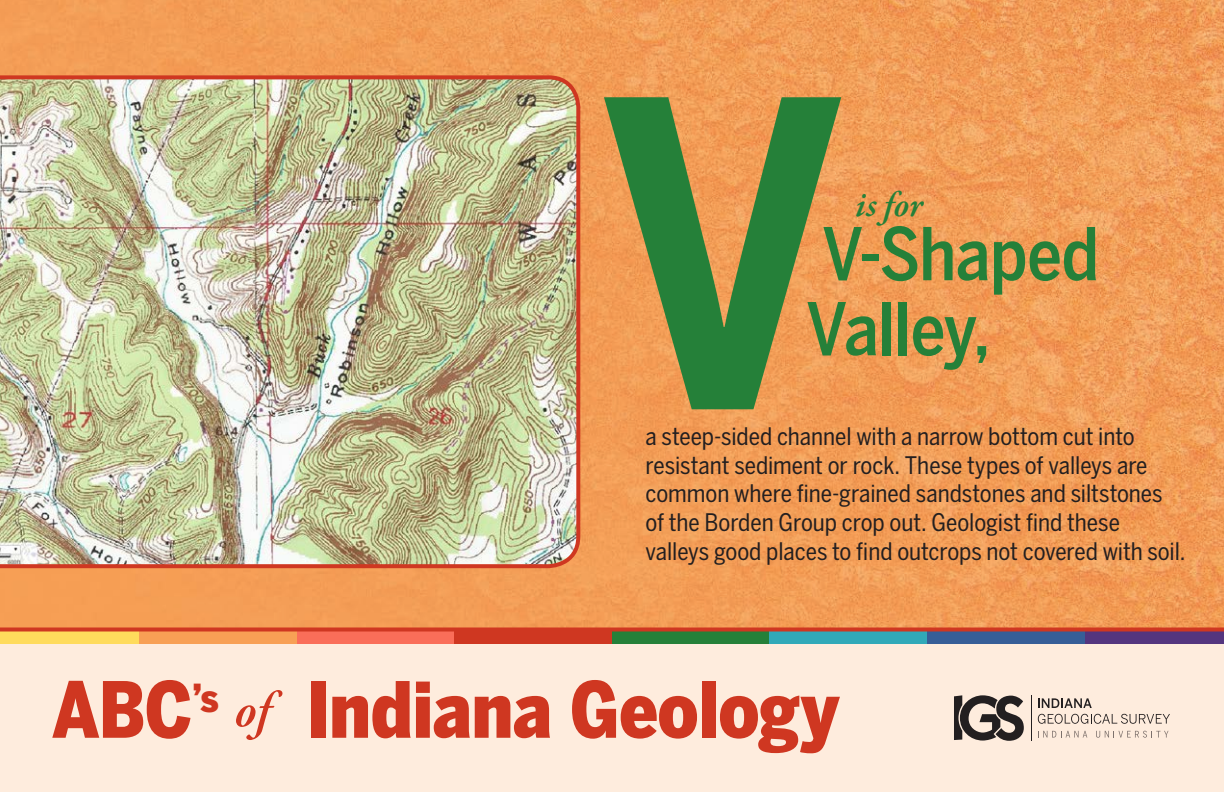
<style>
.page{position:relative;width:1224px;height:792px;background:#fff}
.page>*{position:absolute;margin:0;border:0;box-sizing:border-box;transform-origin:0 0}
.Blue_Big_letter{font:700 420px "Benton Sans Cond";color:#258039}
.ABC_s_of_Indiana_Geo{font:900 76.6px "Benton Sans Cond";letter-spacing:-.01em;color:#cf3721}
.Blue_word{font:500 72px/75px "Benton Sans Cond";letter-spacing:-.01em;color:#258039}
.ABC_s_of_Indiana_Geo-2{font:italic 600 51.2px "Garamond Premr Pro";color:#cf3721}
.Blue_is_for{font:italic 600 36px "Garamond Premr Pro";color:#258039}
.Black_text{font:24px/28.8px "Benton Sans Cond";color:#231f20}
</style>
<div class="page">
<img style="left:0;top:0;width:1224px;height:628px">
<img style="left:0;top:75px;width:580px;height:493px">
<div style="left:0;top:639px;width:1224px;height:153px;background:#feecdd"></div>
<svg style="left:1038px;top:698px;width:54px;height:10px"></svg>
<svg style="left:1038px;top:731px;width:49px;height:7px"></svg>
<svg style="left:1096px;top:731px;width:73px;height:7px"></svg>
<hr style="left:1031px;top:696px;width:1px;height:45px;background:#231f20">
<svg style="left:954px;top:695px;width:70px;height:46px"></svg>
<svg style="left:1038px;top:714px;width:132px;height:10px"></svg>
<div style="left:1084px;top:631px;width:140px;height:12px;background:#54357e"></div>
<div style="left:612px;top:631px;width:158px;height:12px;background:#258039"></div>
<div style="left:769px;top:631px;width:158px;height:12px;background:#31a9b8"></div>
<div style="left:297px;top:631px;width:158px;height:12px;background:#fa6e59"></div>
<div style="left:0;top:631px;width:140px;height:12px;background:#ffdb5c"></div>
<div style="left:927px;top:631px;width:158px;height:12px;background:#375e97"></div>
<div style="left:454px;top:631px;width:158px;height:12px;background:#cf3721"></div>
<div style="left:139px;top:631px;width:158px;height:12px;background:#f8a055"></div>
<svg style="left:0;top:628px;width:1224px;height:4px;background:#c73f29"></svg>
<p class="Blue_Big_letter" style="left:599px;top:-7px;width:248px">V</p>
<p class="Blue_is_for" style="left:856px;top:182px;width:69px">is for</p>
<p class="Blue_word" style="left:806px;top:217px;width:295px">V-Shaped<br>Valley,</p>
<p class="Black_text" style="left:645px;top:422px;width:542px">a steep-sided channel with a narrow bottom cut into resistant sediment or rock. These types of valleys are common where fine-grained sandstones and siltstones of the Borden Group crop out. Geologist find these valleys good places to find outcrops not covered with soil.</p>
<p class="ABC_s_of_Indiana_Geo" style="left:52px;top:661px;width:168px">ABC<sup>’s</sup></p>
<p class="ABC_s_of_Indiana_Geo-2" style="left:235px;top:678px;width:38px">of</p>
<p class="ABC_s_of_Indiana_Geo" style="left:307px;top:661px;width:534px">Indiana Geology</p>
</div>
